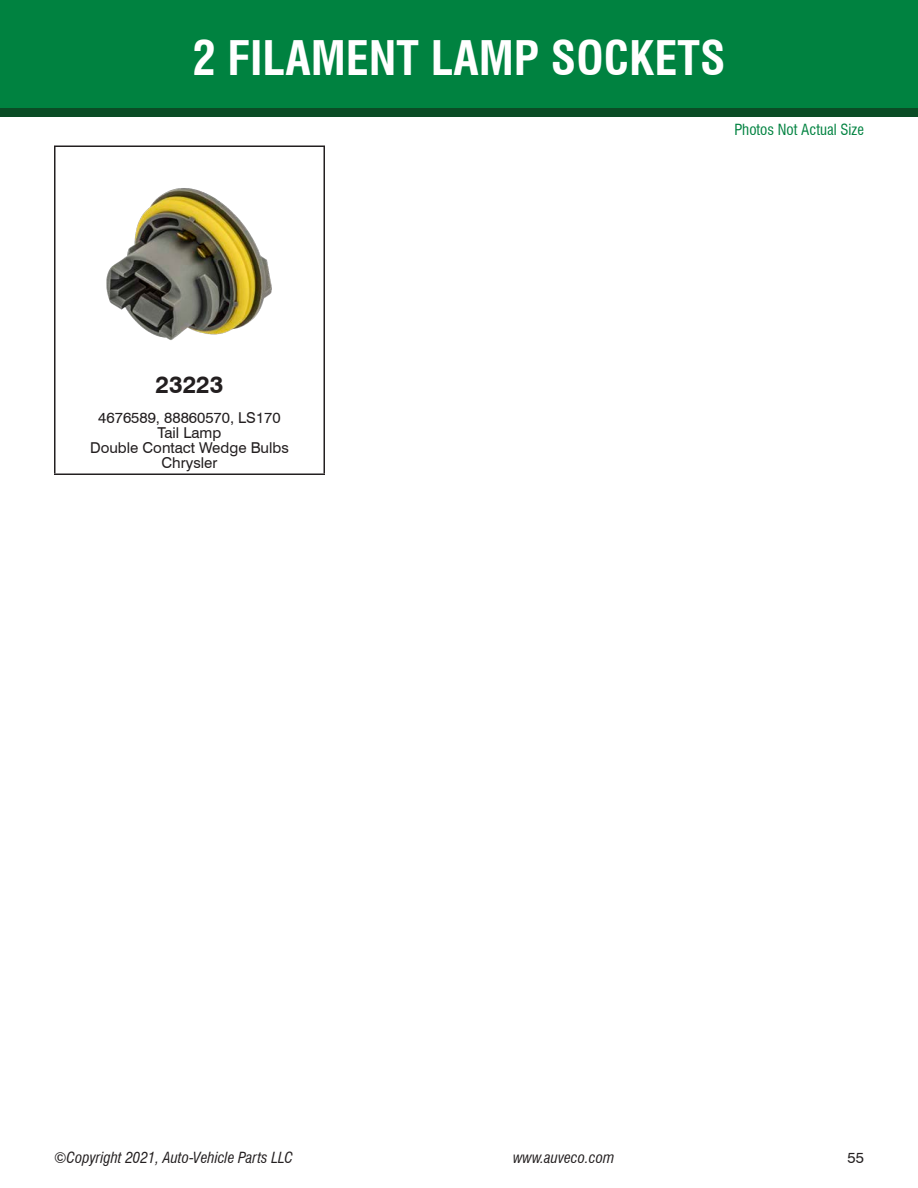
<style>
.page{position:relative;width:918px;height:1188px;background:#fff}
.page>*{position:absolute;margin:0;border:0;box-sizing:border-box;transform-origin:0 0}
.t1{font:700 condensed 46.5px "Swiss 721 BT";color:#fff}
.head_center{font:700 24px "Swiss 721 BT";color:#231f20}
.body_center{font:15px "Swiss 721 BT";color:#231f20}
.t2{font:italic condensed 15px "Swiss 721 BT";color:#231f20}
.Paragraph_Style_1{font:condensed 15px "Swiss 721 BT";color:#008240}
</style>
<div class="page">
<div style="left:0;top:0;width:918px;height:117px;background:#0a4c25"></div>
<div style="left:0;top:0;width:918px;height:108px;background:#008240"></div>
<hr style="left:54px;top:146px;width:271px;height:1px;background:#231f20">
<hr style="left:54px;top:147px;width:2px;height:327px;background:#231f20">
<hr style="left:54px;top:474px;width:271px;height:1px;background:#231f20">
<hr style="left:324px;top:147px;width:1px;height:327px;background:#231f20">
<img style="left:106px;top:188px;width:166px;height:152px">
<p class="t1" style="left:193px;top:30px;width:534px">2 FILAMENT LAMP SOCKETS</p>
<p class="Paragraph_Style_1" style="left:734px;top:121px;width:131px">Photos Not Actual Size</p>
<p class="head_center" style="left:155px;top:370px;width:70px">23223</p>
<p class="body_center" style="left:98px;top:409px;width:184px">4676589, 88860570, LS170</p>
<p class="body_center" style="left:158px;top:424px;width:65px">Tail Lamp</p>
<p class="body_center" style="left:90px;top:439px;width:200px">Double Contact Wedge Bulbs</p>
<p class="body_center" style="left:162px;top:454px;width:57px">Chrysler</p>
<p class="t2" style="left:54px;top:1148px;width:241px">©Copyright 2021, Auto-Vehicle Parts LLC</p>
<p class="t2" style="left:513px;top:1148px;width:103px">www.auveco.com</p>
<p class="body_center" style="left:848px;top:1148px;width:18px">55</p>
</div>
